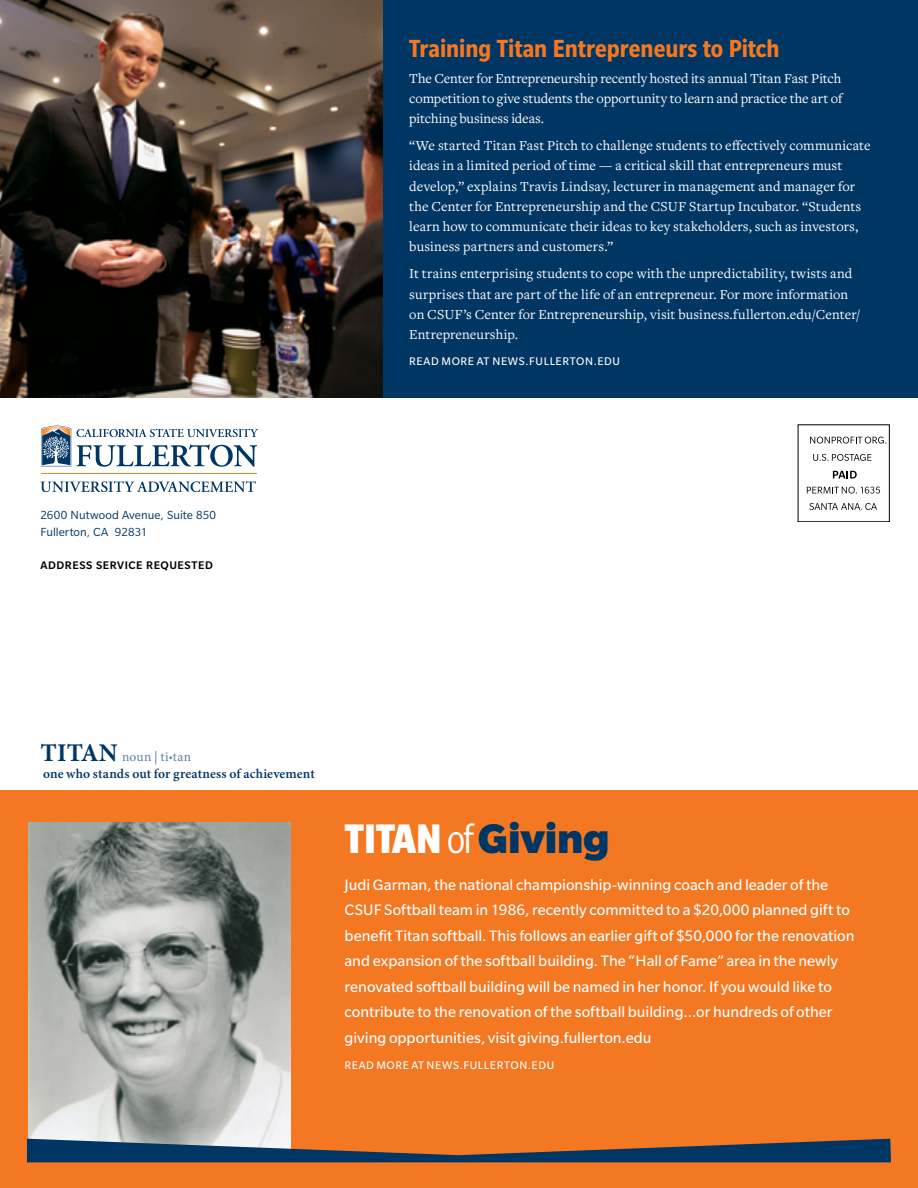
<style>
.page{position:relative;width:918px;height:1188px;background:#fff}
.page>*{position:absolute;margin:0;border:0;box-sizing:border-box;transform-origin:0 0}
.t1{font:900 45px "Slate Pro";letter-spacing:-.005em;color:#003663}
.t2{font:700 condensed 27px "Slate Pro";color:#f47721}
.t3{font:16.5px/25.5px "Slate Pro";color:#fff}
.t4{font:14.25px/20.2px "Freight Text Pro";letter-spacing:.01em;color:#fff}
.t5{font:600 13.5px/16.5px "Minion Pro";letter-spacing:.01em;color:#003663}
.t6{font:12.75px/16.5px "Slate Pro";letter-spacing:.005em;color:#003663}
.t7{font:12px "Slate Pro";letter-spacing:.05em;color:#fff}
.t8{font:500 12px "Slate Pro";letter-spacing:.045em;color:#000}
.s1{font-weight:700;font-size:25.5px}
.s2{font-weight:400;color:#5f7fa5}
.s3{font-weight:400;font-size:10.5px;color:#5f7fa5}
.s4{font-stretch:condensed;color:#fff}
.s5{font-weight:400;font-stretch:condensed;color:#fff}
</style>
<div class="page">
<div style="left:345px;top:0;width:573px;height:398px;background:#003663"></div>
<img style="left:0;top:0;width:382px;height:398px">
<div style="left:0;top:791px;width:918px;height:397px;background:#f47721"></div>
<img style="left:28px;top:823px;width:262px;height:316px">
<svg style="left:27px;top:1139px;width:864px;height:23px"></svg>
<hr style="left:41px;top:473px;width:215px;height:1px;background:#f58220">
<svg style="left:41px;top:426px;width:217px;height:41px"></svg>
<svg style="left:41px;top:481px;width:215px;height:11px"></svg>
<svg style="left:810px;top:437px;width:76px;height:7px"></svg>
<svg style="left:813px;top:454px;width:58px;height:7px"></svg>
<svg style="left:833px;top:471px;width:24px;height:7px"></svg>
<svg style="left:807px;top:487px;width:73px;height:7px"></svg>
<svg style="left:809px;top:503px;width:68px;height:8px"></svg>
<div style="left:798px;top:425px;width:92px;height:97px;border:1px solid #000"></div>
<p class="t6" style="left:40px;top:507px;width:177px">2600 Nutwood Avenue, Suite 850<br>Fullerton, CA 92831</p>
<p class="t8" style="left:40px;top:558px;width:174px">ADDRESS SERVICE REQUESTED</p>
<h2 class="t2" style="left:409px;top:34px;width:372px">Training Titan Entrepreneurs to Pitch</h2>
<p class="t4" style="left:409px;top:67px;width:435px;text-align:justify">The Center for Entrepreneurship recently hosted its annual Titan Fast Pitch competition to give students the opportunity to learn and practice the art of pitching business ideas.</p>
<p class="t4" style="left:409px;top:135px;width:463px">“We started Titan Fast Pitch to challenge students to effectively communicate ideas in a limited period of time — a critical skill that entrepreneurs must develop,” explains Travis Lindsay, lecturer in management and manager for the Center for Entrepreneurship and the CSUF Startup Incubator. “Students learn how to communicate their ideas to key stakeholders, such as investors, business partners and customers.”</p>
<p class="t4" style="left:409px;top:263px;width:452px">It trains enterprising students to cope with the unpredictability, twists and surprises that are part of the life of an entrepreneur. For more information on CSUF’s Center for Entrepreneurship, visit business.fullerton.edu/Center/ Entrepreneurship.</p>
<p class="t7" style="left:409px;top:355px;width:212px">READ MORE AT NEWS.FULLERTON.EDU</p>
<p class="t5" style="left:40px;top:749px;width:276px"><span class="s1">TITAN</span> <span class="s2">noun | ti</span><span class="s3">•</span><span class="s2">tan<br></span>one who stands out for greatness of achievement</p>
<h1 class="t1" style="left:345px;top:813px;width:266px"><span class="s4">TITAN</span><span class="s5">of</span>Giving</h1>
<p class="t3" style="left:345px;top:872px;width:512px">Judi Garman, the national championship-winning coach and leader of the CSUF Softball team in 1986, recently committed to a $20,000 planned gift to benefit Titan softball. This follows an earlier gift of $50,000 for the renovation and expansion of the softball building. The “Hall of Fame” area in the newly renovated softball building will be named in her honor. If you would like to contribute to the renovation of the softball building…or hundreds of other giving opportunities, visit giving.fullerton.edu</p>
<p class="t7" style="left:345px;top:1059px;width:211px">READ MORE AT NEWS.FULLERTON.EDU</p>
</div>
